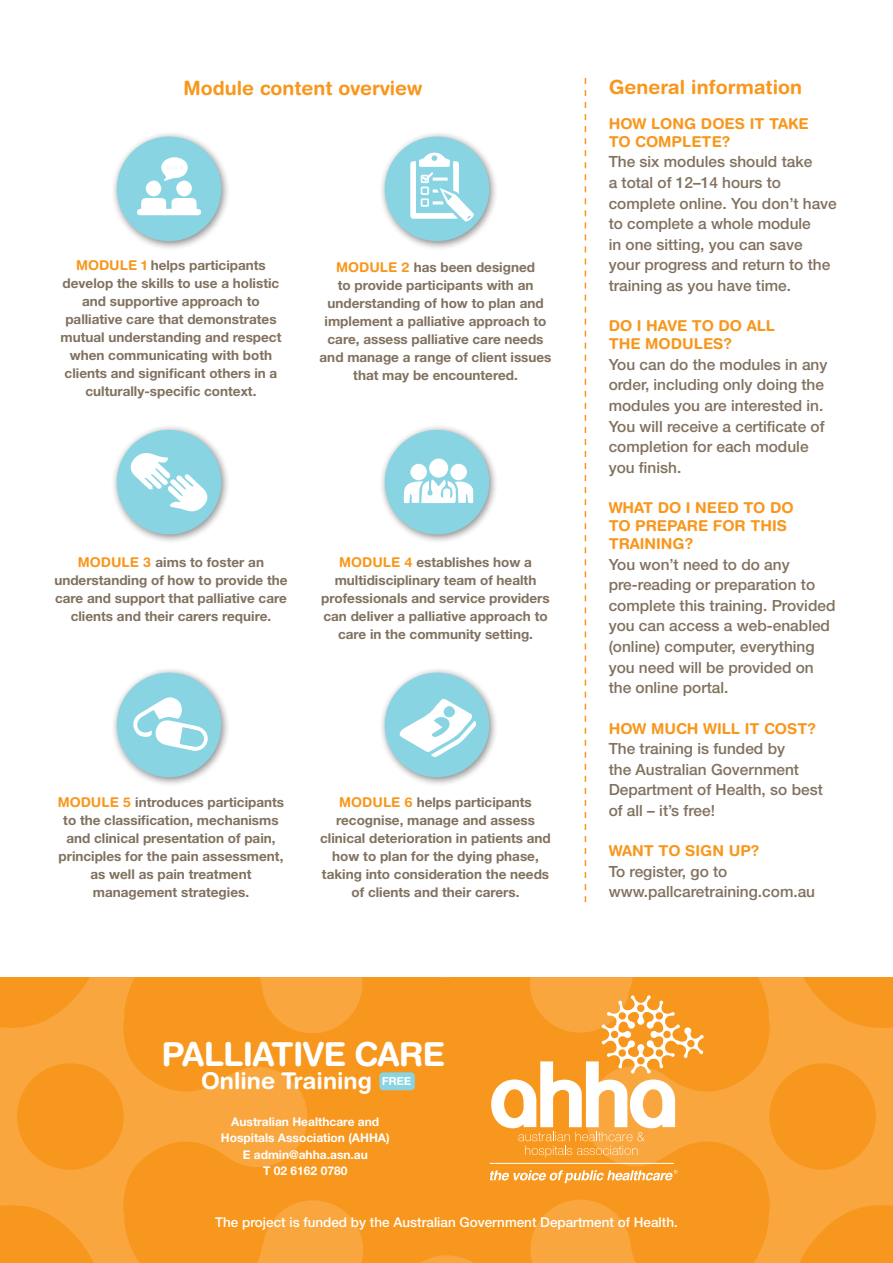
<style>
.page{position:relative;width:893px;height:1263px;background:#fff}
.page>*{position:absolute;margin:0;border:0;box-sizing:border-box;transform-origin:0 0}
.t1{font:700 33.15px "Helvetica Rounded LT Std";letter-spacing:-.02em;color:#fff}
.t2{font:700 23.1px "Helvetica Rounded LT Std";color:#fff}
.t3{font:700 19.5px "Helvetica Rounded LT Std";color:#f8971d}
.t4{font:500 15.45px/20.5px "Helvetica Neue LT Std";color:#81715f}
.t5{font:700 15px/18px "Helvetica Rounded LT Std";color:#f8971d}
.t6{font:700 13.5px/18px "Helvetica Neue LT Std";color:#81715f;text-align:center}
.t7{font:500 13.5px "Helvetica Neue LT Std";color:#fff}
.t8{font:700 12px/16.5px "Helvetica Neue LT Std";color:#fff;text-align:center}
.t9{font:700 11.1px "Helvetica Rounded LT Std";color:#fff}
.s1{font-family:"Helvetica Rounded LT Std";color:#f8971d}
</style>
<div class="page">
<svg style="left:0;top:1157px;width:307px;height:13px;background:#f89d2a"></svg>
<svg style="left:586px;top:1157px;width:307px;height:13px;background:#f89d2a"></svg>
<div style="left:111px;top:131px;width:120px;height:120px;background:#000;opacity:.47"></div>
<div style="left:117px;top:137px;width:104px;height:104px;background:#89d4e3;border-radius:50%"></div>
<div style="left:111px;top:424px;width:120px;height:120px;background:#000;opacity:.47"></div>
<div style="left:117px;top:430px;width:104px;height:104px;background:#89d4e3;border-radius:50%"></div>
<div style="left:379px;top:131px;width:120px;height:120px;background:#000;opacity:.47"></div>
<div style="left:385px;top:137px;width:104px;height:104px;background:#89d4e3;border-radius:50%"></div>
<div style="left:379px;top:424px;width:120px;height:120px;background:#000;opacity:.47"></div>
<div style="left:385px;top:430px;width:104px;height:104px;background:#89d4e3;border-radius:50%"></div>
<div style="left:111px;top:667px;width:120px;height:120px;background:#000;opacity:.47"></div>
<div style="left:117px;top:673px;width:104px;height:104px;background:#89d4e3;border-radius:50%"></div>
<div style="left:379px;top:667px;width:120px;height:120px;background:#000;opacity:.47"></div>
<div style="left:385px;top:673px;width:104px;height:104px;background:#89d4e3;border-radius:50%"></div>
<svg style="left:404px;top:479px;width:69px;height:24px"></svg>
<div style="left:429px;top:458px;width:19px;height:20px;background:#fff;border-radius:50%"></div>
<div style="left:450px;top:464px;width:17px;height:16px;background:#fff;border-radius:50%"></div>
<div style="left:410px;top:464px;width:17px;height:16px;background:#fff;border-radius:50%"></div>
<svg style="left:399px;top:698px;width:78px;height:59px"></svg>
<div style="left:444px;top:706px;width:11px;height:11px;background:#89d4e3;border-radius:50%"></div>
<svg style="left:130px;top:453px;width:78px;height:59px"></svg>
<svg style="left:133px;top:697px;width:75px;height:54px"></svg>
<svg style="left:137px;top:198px;width:64px;height:17px"></svg>
<div style="left:146px;top:180px;width:15px;height:16px;background:#fff;border-radius:50%"></div>
<div style="left:176px;top:180px;width:16px;height:16px;background:#fff;border-radius:50%"></div>
<svg style="left:161px;top:157px;width:27px;height:24px"></svg>
<hr style="left:490px;top:1163px;width:184px;height:1px;background:#fff">
<svg style="left:0;top:1170px;width:893px;height:93px;background:#f89c29"></svg>
<svg style="left:0;top:977px;width:893px;height:180px;background:#f8a134"></svg>
<svg style="left:584px;top:78px;width:2px;height:824px"></svg>
<svg style="left:410px;top:153px;width:69px;height:74px"></svg>
<h3 class="t3" style="left:184px;top:77px;width:240px">Module content overview</h3>
<p class="t6" style="left:60px;top:255px;width:222px"><span class="s1">MODULE 1</span> helps participants develop the skills to use a holistic and supportive approach to palliative care that demonstrates mutual understanding and respect when communicating with both clients and significant others in a culturally-specific context.</p>
<p class="t6" style="left:320px;top:258px;width:233px"><span class="s1">MODULE 2</span> has been designed<br>to provide participants with an understanding of how to plan and implement a palliative approach to care, assess palliative care needs and manage a range of client issues that may be encountered.</p>
<p class="t6" style="left:54px;top:552px;width:235px"><span class="s1">MODULE 3</span> aims to foster an understanding of how to provide the care and support that palliative care clients and their carers require.</p>
<p class="t6" style="left:321px;top:552px;width:230px"><span class="s1">MODULE 4</span> establishes how a multidisciplinary team of health professionals and service providers can deliver a palliative approach to care in the community setting.</p>
<p class="t6" style="left:58px;top:793px;width:228px"><span class="s1">MODULE 5</span> introduces participants to the classification, mechanisms and clinical presentation of pain, principles for the pain assessment, as well as pain treatment management strategies.</p>
<p class="t6" style="left:320px;top:793px;width:232px"><span class="s1">MODULE 6</span> helps participants recognise, manage and assess clinical deterioration in patients and how to plan for the dying phase, taking into consideration the needs of clients and their carers.</p>
<h1 class="t1" style="left:161px;top:1034px;width:285px">PALLIATIVE CARE</h1>
<h2 class="t2" style="left:201px;top:1067px;width:172px">Online Training</h2>
<p class="t9" style="left:382px;top:1075px;width:31px">FREE</p>
<p class="t8" style="left:221px;top:1113px;width:170px">Australian Healthcare and<br>Hospitals Association (AHHA)<br>E admin@ahha.asn.au<br>T 02 6162 0780</p>
<h3 class="t3" style="left:609px;top:75px;width:195px">General information</h3>
<p class="t5" style="left:609px;top:114px;width:202px">HOW LONG DOES IT TAKE<br>TO COMPLETE?</p>
<p class="t4" style="left:609px;top:151px;width:230px">The six modules should take<br>a total of 12–14 hours to complete online. You don’t have to complete a whole module<br>in one sitting, you can save your progress and return to the training as you have time.</p>
<p class="t5" style="left:609px;top:317px;width:168px">DO I HAVE TO DO ALL<br>THE MODULES?</p>
<p class="t4" style="left:609px;top:354px;width:220px">You can do the modules in any order, including only doing the modules you are interested in.<br>You will receive a certificate of completion for each module you finish.</p>
<p class="t5" style="left:609px;top:498px;width:187px">WHAT DO I NEED TO DO<br>TO PREPARE FOR THIS<br>TRAINING?</p>
<p class="t4" style="left:609px;top:554px;width:228px">You won’t need to do any pre-reading or preparation to complete this training. Provided you can access a web-enabled (online) computer, everything you need will be provided on the online portal.</p>
<p class="t5" style="left:609px;top:719px;width:209px">HOW MUCH WILL IT COST?</p>
<p class="t4" style="left:609px;top:738px;width:216px">The training is funded by<br>the Australian Government<br>Department of Health, so best of all – it’s free!</p>
<p class="t5" style="left:609px;top:842px;width:152px">WANT TO SIGN UP?</p>
<p class="t4" style="left:609px;top:861px;width:208px">To register, go to www.pallcaretraining.com.au</p>
<p class="t7" style="left:215px;top:1214px;width:464px">The project is funded by the Australian Government Department of Health.</p>
</div>
